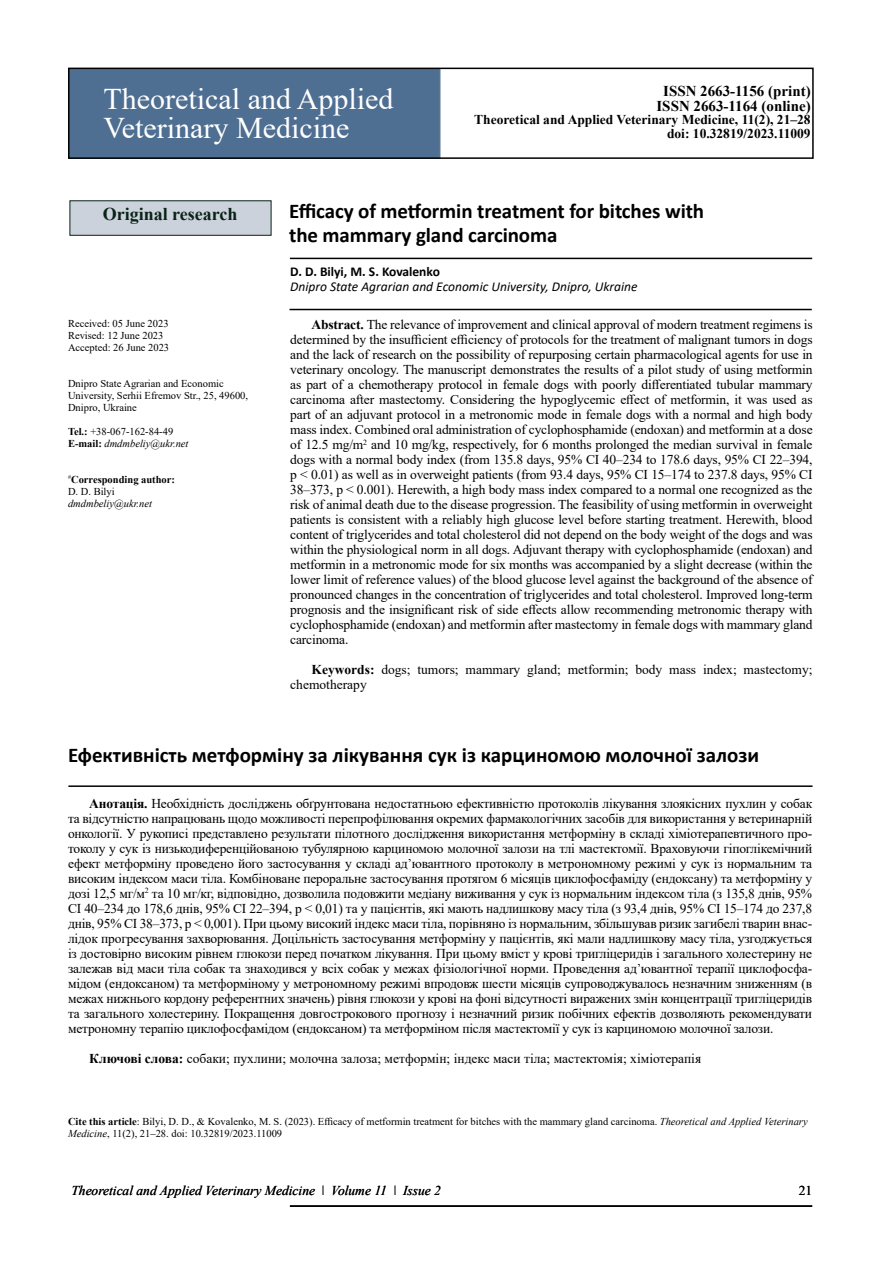
<style>
.page{position:relative;width:893px;height:1263px;background:#fff}
.page>*{position:absolute;margin:0;border:0;box-sizing:border-box;transform-origin:0 0}
.t1{font:30px/28.5px "Times New Roman";color:#fff}
.t2{font:700 21px/24px "Calibri";letter-spacing:-.005em;color:#000}
.t3{font:700 18px "Times New Roman";color:#0a2317}
.t4{font:700 15px/15px "Times New Roman";color:#000;text-align:center}
.t5{font:13.5px/15px "Times New Roman";color:#000;text-align:justify}
.t6{font:700 13.5px/13.5px "Times New Roman";color:#000;text-align:right}
.t7{font:italic 13.5px "Calibri";color:#000}
.t8{font:italic 13.5px "Times New Roman";color:#020203}
.t9{font:700 13.5px "Calibri";color:#000}
.t10{font:13.5px "Times New Roman";color:#020203}
.t11{font:10.5px/12px "Times New Roman";color:#000}
.t12{font:700 10.5px/12px "Times New Roman";color:#000}
.t13{font:italic 10.5px "Times New Roman";color:#000}
.s1{font-weight:700}
.s2{font-style:italic}
.s3{font-weight:400}
</style>
<div class="page">
<div style="left:71px;top:71px;width:370px;height:85px;background:#4e6f92"></div>
<div style="left:68px;top:68px;width:746px;height:91px;border:2px solid #000"></div>
<hr style="left:290px;top:1205px;width:522px;height:2px;background:#000">
<hr style="left:68px;top:785px;width:745px;height:2px;background:#000">
<hr style="left:290px;top:258px;width:522px;height:1px;background:#000">
<hr style="left:290px;top:309px;width:522px;height:1px;background:#000">
<div style="left:70px;top:200px;width:201px;height:36px;background:#cbd2db;border:1px solid #0a2318"></div>
<h1 class="t1" style="left:104px;top:84px;width:291px">Theoretical and Applied<br>Veterinary Medicine</h1>
<p class="t4" style="left:656px;top:83px;width:156px">ISSN 2663-1156 (print)<br>ISSN 2663-1164 (online)</p>
<p class="t6" style="left:474px;top:112px;width:338px">Theoretical and Applied Veterinary Medicine, 11(2), 21‒28 doi: 10.32819/2023.11009</p>
<h3 class="t3" style="left:103px;top:201px;width:136px">Оriginal research</h3>
<p class="t11" style="left:68px;top:317px;width:103px">Received: 05 June 2023<br>Revised: 12 June 2023<br>Accepted: 26 June 2023</p>
<p class="t11" style="left:68px;top:377px;width:182px">Dnipro State Agrarian and Economic<br>University, Serhii Efremov Str., 25, 49600,<br>Dnipro, Ukraine</p>
<p class="t11" style="left:68px;top:425px;width:122px"><span class="s1">Tel.:</span> +38-067-162-84-49<br><span class="s1">E-mail:</span> <span class="s2">dmdmbeliy@ukr.net</span></p>
<p class="t12" style="left:68px;top:473px;width:108px"><sup>#</sup>Corresponding author:<br><span class="s3">D. D. Bilyi</span></p>
<p class="t13" style="left:68px;top:496px;width:86px">dmdmbeliy@ukr.net</p>
<h2 class="t2" style="left:289px;top:199px;width:417px">Efficacy of metformin treatment for bitches with the mammary gland carcinoma</h2>
<p class="t9" style="left:290px;top:262px;width:151px">D. D. Bilyi, M. S. Kovalenko</p>
<p class="t7" style="left:290px;top:278px;width:349px">Dnipro State Agrarian and Economic University, Dnipro, Ukraine</p>
<p class="t5" style="left:290px;top:317px;width:524px;text-indent:21px"><span class="s1">Abstract.</span> The relevance of improvement and clinical approval of modern treatment regimens is determined by the insufficient efficiency of protocols for the treatment of malignant tumors in dogs and the lack of research on the possibility of repurposing certain pharmacological agents for use in veterinary oncology. The manuscript demonstrates the results of a pilot study of using metformin as part of a chemotherapy protocol in female dogs with poorly differentiated tubular mammary carcinoma after mastectomy. Considering the hypoglycemic effect of metformin, it was used as part of an adjuvant protocol in a metronomic mode in female dogs with a normal and high body mass index. Combined oral administration of cyclophosphamide (endoxan) and metformin at a dose of 12.5 mg/m<sup>2</sup> and 10 mg/kg, respectively, for 6 months prolonged the median survival in female dogs with a normal body index (from 135.8 days, 95% CI 40–234 to 178.6 days, 95% CI 22–394, p &lt; 0.01) as well as in overweight patients (from 93.4 days, 95% CI 15–174 to 237.8 days, 95% CI 38–373, p &lt; 0.001). Herewith, a high body mass index compared to a normal one recognized as the risk of animal death due to the disease progression. The feasibility of using metformin in overweight patients is consistent with a reliably high glucose level before starting treatment. Herewith, blood content of triglycerides and total cholesterol did not depend on the body weight of the dogs and was within the physiological norm in all dogs. Adjuvant therapy with cyclophosphamide (endoxan) and metformin in a metronomic mode for six months was accompanied by a slight decrease (within the lower limit of reference values) of the blood glucose level against the background of the absence of pronounced changes in the concentration of triglycerides and total cholesterol. Improved long-term prognosis and the insignificant risk of side effects allow recommending metronomic therapy with cyclophosphamide (endoxan) and metformin after mastectomy in female dogs with mammary gland carcinoma.</p>
<p class="t5" style="left:290px;top:661px;width:524px;text-indent:21px"><span class="s1">Keywords:</span> dogs; tumors; mammary gland; metformin; body mass index; mastectomy; chemotherapy</p>
<h2 class="t2" style="left:68px;top:743px;width:693px">Ефективність метформіну за лікування сук із карциномою молочної залози</h2>
<p class="t5" style="left:68px;top:795px;width:746px;text-indent:21px"><span class="s1">Анотація.</span> Необхідність досліджень обґрунтована недостатньою ефективністю протоколів лікування злоякісних пухлин у собак та відсутністю напрацювань щодо можливості перепрофілювання окремих фармакологічних засобів для використання у ветеринарній онкології. У рукописі представлено результати пілотного дослідження використання метформіну в складі хіміотерапевтичного про&shy;токолу у сук із низькодиференційованою тубулярною карциномою молочної залози на тлі мастектомії. Враховуючи гіпоглікемічний ефект метформіну проведено його застосування у складі адʼювантного протоколу в метрономному режимі у сук із нормальним та високим індексом маси тіла. Комбіноване пероральне застосування протягом 6 місяців циклофосфаміду (ендоксану) та метформіну у дозі 12,5 мг/м<sup>2</sup> та 10 мг/кг, відповідно, дозволила подовжити медіану виживання у сук із нормальним індексом тіла (з 135,8 днів, 95% CI 40–234 до 178,6 днів, 95% CI 22–394, р &lt; 0,01) та у пацієнтів, які мають надлишкову масу тіла (з 93,4 днів, 95% CI 15–174 до 237,8 днів, 95% CI 38–373, р &lt; 0,001). При цьому високий індекс маси тіла, порівняно із нормальним, збільшував ризик загибелі тварин внас&shy;лідок прогресування захворювання. Доцільність застосування метформіну у пацієнтів, які мали надлишкову масу тіла, узгоджується із достовірно високим рівнем глюкози перед початком лікування. При цьому вміст у крові тригліцеридів і загального холестерину не залежав від маси тіла собак та знаходився у всіх собак у межах фізіологічної норми. Проведення адʼювантної терапії циклофосфа&shy;мідом (ендоксаном) та метформіному у метрономному режимі впродовж шести місяців супроводжувалось незначним зниженням (в межах нижнього кордону референтних значень) рівня глюкози у крові на фоні відсутності виражених змін концентрації тригліцеридів та загального холестерину. Покращення довгострокового прогнозу і незначний ризик побічних ефектів дозволяють рекомендувати метрономну терапію циклофосфамідом (ендоксаном) та метформіном після мастектомії у сук із карциномою молочної залози.</p>
<p class="t5" style="left:89px;top:1050px;width:613px"><span class="s1">Ключові слова:</span> собаки; пухлини; молочна залоза; метформін; індекс маси тіла; мастектомія; хіміотерапія</p>
<p class="t11" style="left:68px;top:1115px;width:741px"><span class="s1">Cite this article</span>: Bilyi, D. D., &amp; Kovalenko, M. S. (2023). Efficacy of metformin treatment for bitches with the mammary gland carcinoma. <span class="s2">Theoretical and Applied Veterinary<br>Medicine</span>, 11(2), 21‒28. doi: 10.32819/2023.11009</p>
<p class="t8" style="left:71px;top:1181px;width:245px">Theoretical and Applied Veterinary Medicine</p>
<p class="t8" style="left:331px;top:1181px;width:111px">Volume 11 Issue 2</p>
<p class="t10" style="left:799px;top:1181px;width:15px">21</p>
</div>
